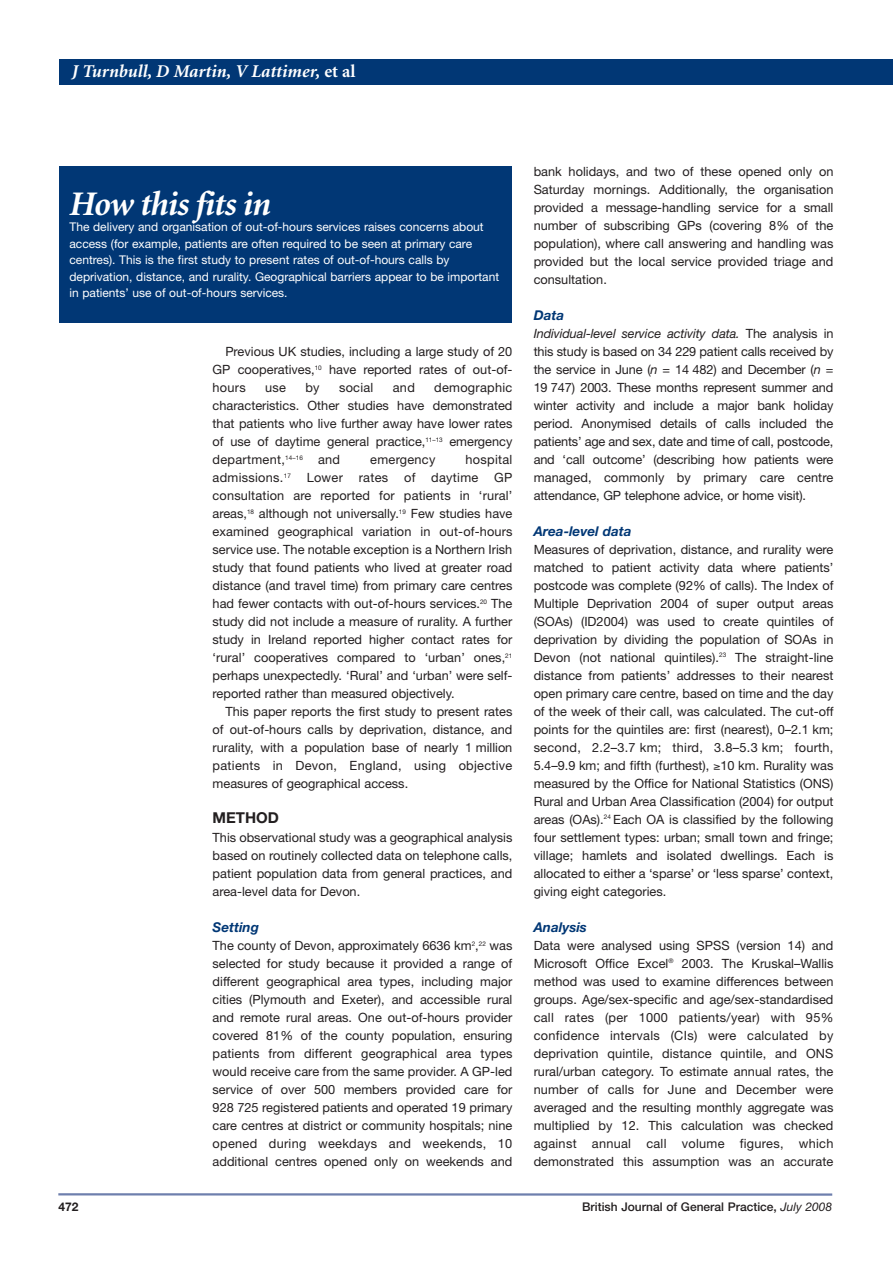
<style>
.page{position:relative;width:893px;height:1263px;background:#fff}
.page>*{position:absolute;margin:0;border:0;box-sizing:border-box;transform-origin:0 0}
.t1{font:italic 700 34.5px "Minion";letter-spacing:-.03em;color:#fff}
.t2{font:italic 700 18px "Minion";color:#fff}
.t3{font:700 15px "Helvetica Neue";color:#231f20}
.t4{font:italic 700 13.5px "Helvetica Neue";color:#013775}
.t5{font:12.75px/18px "Helvetica Neue";color:#231f20;text-align:justify}
.t6{font:12.75px "Helvetica Neue";letter-spacing:.02em;color:#231f20}
.t7{font:12px/16.5px "Helvetica Neue";color:#fff}
.t8{font:500 12px "Helvetica Neue";color:#231f20}
.t9{font:700 12px "Helvetica Neue";color:#231f20}
.s1{font-style:normal}
.s2{font-style:italic}
.s3{font-weight:400;font-style:italic}
</style>
<div class="page">
<hr style="left:58px;top:1193px;width:774px;height:3px;background:#6e7fad">
<div style="left:61px;top:60px;width:832px;height:25px;background:#013775"></div>
<div style="left:60px;top:167px;width:452px;height:156px;background:#013775"></div>
<h2 class="t2" style="left:72px;top:64px;width:285px">J Turnbull, D Martin, V Lattimer, <span class="s1">et al</span></h2>
<h1 class="t1" style="left:70px;top:190px;width:203px">How this fits in</h1>
<p class="t7" style="left:70px;top:220px;width:431px">The delivery and organisation of out-of-hours services raises concerns about access (for example, patients are often required to be seen at primary care centres). This is the first study to present rates of out-of-hours calls by deprivation, distance, and rurality. Geographical barriers appear to be important in patients’ use of out-of-hours services.</p>
<p class="t5" style="left:213px;top:344px;width:301px;text-indent:13px">Previous UK studies, including a large study of 20<br>GP cooperatives,<sup>10</sup> have reported rates of out-of&shy;hours</p>
<p class="t5" style="left:213px;top:380px;width:301px;text-indent:222px">demographic characteristics. Other studies have demonstrated that patients who live further away have lower rates of use of daytime general practice,<sup>11–13</sup> emergency department,<sup>14–16</sup> and</p>
<p class="t5" style="left:265px;top:380px;width:22px">use</p>
<p class="t5" style="left:305px;top:380px;width:16px">by</p>
<p class="t5" style="left:339px;top:380px;width:36px">social</p>
<p class="t5" style="left:393px;top:380px;width:24px">and</p>
<p class="t5" style="left:213px;top:452px;width:301px;text-indent:253px">hospital admissions.<sup>17</sup> Lower rates of daytime GP consultation are reported for patients in ‘rural’ areas,<sup>18</sup> although not universally.<sup>19</sup> Few studies have examined geographical variation in out-of-hours service use. The notable exception is a Northern Irish study that found patients who lived at greater road distance (and travel time) from primary care centres had fewer contacts with out-of-hours services.<sup>20</sup> The study did not include a measure of rurality. A further study in Ireland reported higher contact rates for ‘rural’ cooperatives compared to ‘urban’ ones,<sup>21 </sup>perhaps unexpectedly. ‘Rural’ and ‘urban’ were self&shy;reported rather than measured objectively.</p>
<p class="t5" style="left:213px;top:704px;width:301px;text-indent:13px">This paper reports the first study to present rates of out-of-hours calls by deprivation, distance, and rurality, with a population base of nearly 1 million patients in Devon, England, using objective measures of geographical access.</p>
<p class="t3" style="left:213px;top:812px;width:68px">METHOD</p>
<p class="t5" style="left:213px;top:830px;width:301px">This observational study was a geographical analysis based on routinely collected data on telephone calls, patient population data from general practices, and area-level data for Devon.</p>
<p class="t4" style="left:213px;top:922px;width:48px">Setting</p>
<p class="t5" style="left:213px;top:938px;width:301px">The county of Devon, approximately 6636 km<sup>2</sup>,<sup>22</sup> was selected for study because it provided a range of different geographical area types, including major cities (Plymouth and Exeter), and accessible rural and remote rural areas. One out-of-hours provider covered 81% of the county population, ensuring patients from different geographical area types would receive care from the same provider. A GP-led service of over 500 members provided care for 928 725 registered patients and operated 19 primary care centres at district or community hospitals; nine opened during weekdays and weekends, 10 additional centres opened only on weekends and</p>
<p class="t6" style="left:370px;top:455px;width:67px">emergency</p>
<p class="t5" style="left:534px;top:163px;width:301px">bank holidays, and two of these opened only on Saturday mornings. Additionally, the organisation provided a message-handling service for a small number of subscribing GPs (covering 8% of the population), where call answering and handling was provided but the local service provided triage and consultation.</p>
<p class="t4" style="left:534px;top:310px;width:32px">Data</p>
<p class="t5" style="left:534px;top:325px;width:301px"><span class="s2">Individual-level service activity data.</span> The analysis in this study is based on 34 229 patient calls received by the service in June (<span class="s2">n</span> = 14 482) and December (<span class="s2">n</span> = 19 747) 2003. These months represent summer and winter activity and include a major bank holiday period. Anonymised details of calls included the patients’ age and sex, date and time of call, postcode, and ‘call outcome’ (describing how patients were managed, commonly by primary care centre attendance, GP telephone advice, or home visit).</p>
<p class="t4" style="left:534px;top:526px;width:99px">Area-level data</p>
<p class="t5" style="left:534px;top:541px;width:301px">Measures of deprivation, distance, and rurality were matched to patient activity data where patients’ postcode was complete (92% of calls). The Index of Multiple Deprivation 2004 of super output areas (SOAs) (ID2004) was used to create quintiles of deprivation by dividing the population of SOAs in Devon (not national quintiles).<sup>23</sup> The straight-line distance from patients’ addresses to their nearest open primary care centre, based on time and the day of the week of their call, was calculated. The cut-off points for the quintiles are: first (nearest), 0–2.1 km; second, 2.2–3.7 km; third, 3.8–5.3 km; fourth, 5.4–9.9 km; and fifth (furthest), ≥10 km. Rurality was measured by the Office for National Statistics (ONS)<br>Rural and Urban Area Classification (2004) for output areas (OAs).<sup>24</sup> Each OA is classified by the following four settlement types: urban; small town and fringe; village; hamlets and isolated dwellings. Each is allocated to either a ‘sparse’ or ‘less sparse’ context, giving eight categories.</p>
<p class="t4" style="left:534px;top:922px;width:55px">Analysis</p>
<p class="t5" style="left:534px;top:937px;width:301px">Data were analysed using SPSS (version 14) and Microsoft Office Excel<sup>®</sup> 2003. The Kruskal–Wallis method was used to examine differences between groups. Age/sex-specific and age/sex-standardised call rates (per 1000 patients/year) with 95% confidence intervals (CIs) were calculated by deprivation quintile, distance quintile, and ONS rural/urban category. To estimate annual rates, the number of calls for June and December were averaged and the resulting monthly aggregate was multiplied by 12. This calculation was checked against annual call volume figures, which demonstrated this assumption was an accurate</p>
<p class="t9" style="left:58px;top:1202px;width:22px">472</p>
<p class="t8" style="left:582px;top:1203px;width:252px">British Journal of General Practice, <span class="s3">July 2008</span></p>
</div>
